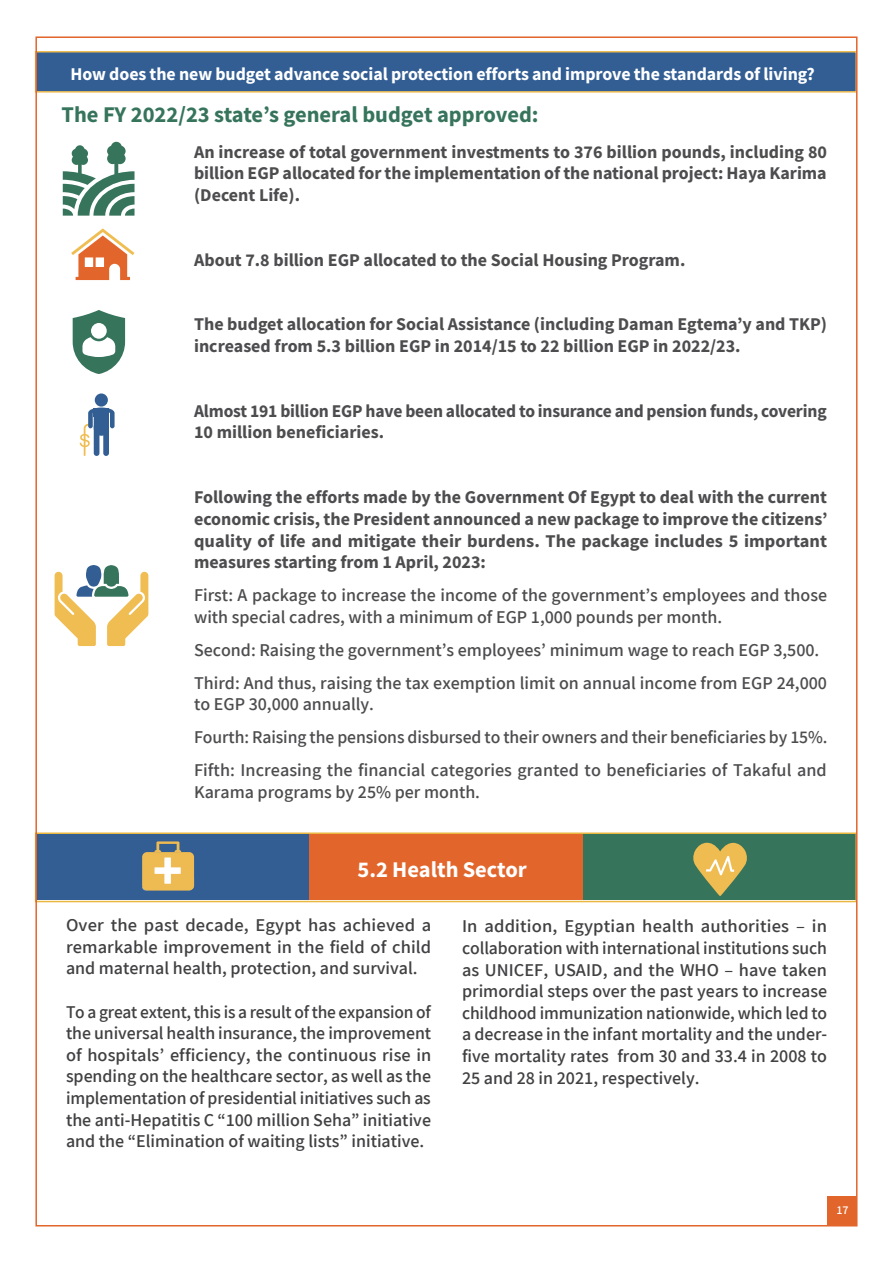
<style>
.page{position:relative;width:893px;height:1263px;background:#fff}
.page>*{position:absolute;margin:0;border:0;box-sizing:border-box;transform-origin:0 0}
.t1{font:700 22.5px "Mada";color:#36745c}
.t2{font:700 22.5px "Mada";color:#fff}
.t3{font:18px/21.6px "Mada";color:#414042;text-align:justify}
.t4{font:700 18px/21.6px "Mada";color:#4d4d4f;text-align:justify}
.t5{font:18px/33px "Mada";color:#4d4d4f}
.t6{font:700 18px "Mada";color:#fff}
.t7{font:12px "Mada";color:#fff}
</style>
<div class="page">
<div style="left:827px;top:1196px;width:29px;height:29px;background:#e2652b"></div>
<div style="left:35px;top:51px;width:822px;height:42px;background:#325e94;border:2px solid #efbc52"></div>
<div style="left:36px;top:834px;width:273px;height:66px;background:#325e94"></div>
<div style="left:309px;top:834px;width:274px;height:66px;background:#e2652b"></div>
<div style="left:583px;top:834px;width:274px;height:66px;background:#36745c"></div>
<div style="left:35px;top:832px;width:822px;height:70px;border:2px solid #eab740"></div>
<svg style="left:142px;top:841px;width:52px;height:49px"></svg>
<svg style="left:693px;top:843px;width:54px;height:53px"></svg>
<svg style="left:73px;top:310px;width:52px;height:64px"></svg>
<div style="left:95px;top:393px;width:13px;height:14px;background:#325e94;border-radius:50%"></div>
<svg style="left:80px;top:406px;width:35px;height:50px"></svg>
<div style="left:94px;top:409px;width:15px;height:8px;background:#325e94"></div>
<svg style="left:71px;top:228px;width:63px;height:52px"></svg>
<svg style="left:63px;top:142px;width:72px;height:74px"></svg>
<svg style="left:55px;top:565px;width:93px;height:81px"></svg>
<p class="t6" style="left:70px;top:64px;width:746px">How does the new budget advance social protection efforts and improve the standards of living?</p>
<p class="t1" style="left:62px;top:102px;width:479px">The FY 2022/23 state’s general budget approved:</p>
<p class="t4" style="left:194px;top:142px;width:634px">An increase of total government investments to 376 billion pounds, including 80 billion EGP allocated for the implementation of the national project: Haya Karima (Decent Life).</p>
<p class="t4" style="left:194px;top:250px;width:493px">About 7.8 billion EGP allocated to the Social Housing Program.</p>
<p class="t4" style="left:194px;top:315px;width:634px">The budget allocation for Social Assistance (including Daman Egtema’y and TKP) increased from 5.3 billion EGP in 2014/15 to 22 billion EGP in 2022/23.</p>
<p class="t4" style="left:194px;top:401px;width:634px">Almost 191 billion EGP have been allocated to insurance and pension funds, covering<br>10 million beneficiaries.</p>
<p class="t4" style="left:194px;top:488px;width:635px">Following the efforts made by the Government Of Egypt to deal with the current economic crisis, the President announced a new package to improve the citizens’ quality of life and mitigate their burdens. The package includes 5 important measures starting from 1 April, 2023:</p>
<p class="t5" style="left:194px;top:586px;width:634px;line-height:21.6px">First: A package to increase the income of the government’s employees and those with special cadres, with a minimum of EGP 1,000 pounds per month.</p>
<p class="t5" style="left:194px;top:635px;width:634px">Second: Raising the government’s employees’ minimum wage to reach EGP 3,500.<br>Third: And thus, raising the tax exemption limit on annual income from EGP 24,000</p>
<p class="t5" style="left:194px;top:689px;width:635px">to EGP 30,000 annually.<br>Fourth: Raising the pensions disbursed to their owners and their beneficiaries by 15%.<br>Fifth: Increasing the financial categories granted to beneficiaries of Takaful and</p>
<p class="t5" style="left:194px;top:777px;width:288px">Karama programs by 25% per month.</p>
<p class="t2" style="left:357px;top:857px;width:171px">5.2 Health Sector</p>
<p class="t3" style="left:66px;top:916px;width:367px">Over the past decade, Egypt has achieved a remarkable improvement in the field of child and maternal health, protection, and survival.</p>
<p class="t3" style="left:66px;top:1002px;width:367px">To a great extent, this is a result of the expansion of the universal health insurance, the improvement of hospitals’ efficiency, the continuous rise in spending on the healthcare sector, as well as the implementation of presidential initiatives such as the anti-Hepatitis C “100 million Seha” initiative and the “Elimination of waiting lists” initiative.</p>
<p class="t3" style="left:462px;top:917px;width:367px">In addition, Egyptian health authorities – in collaboration with international institutions such as UNICEF, USAID, and the WHO – have taken primordial steps over the past years to increase childhood immunization nationwide, which led to a decrease in the infant mortality and the under&shy;five mortality rates from 30 and 33.4 in 2008 to 25 and 28 in 2021, respectively.</p>
<p class="t7" style="left:836px;top:1203px;width:14px">17</p>
</div>
